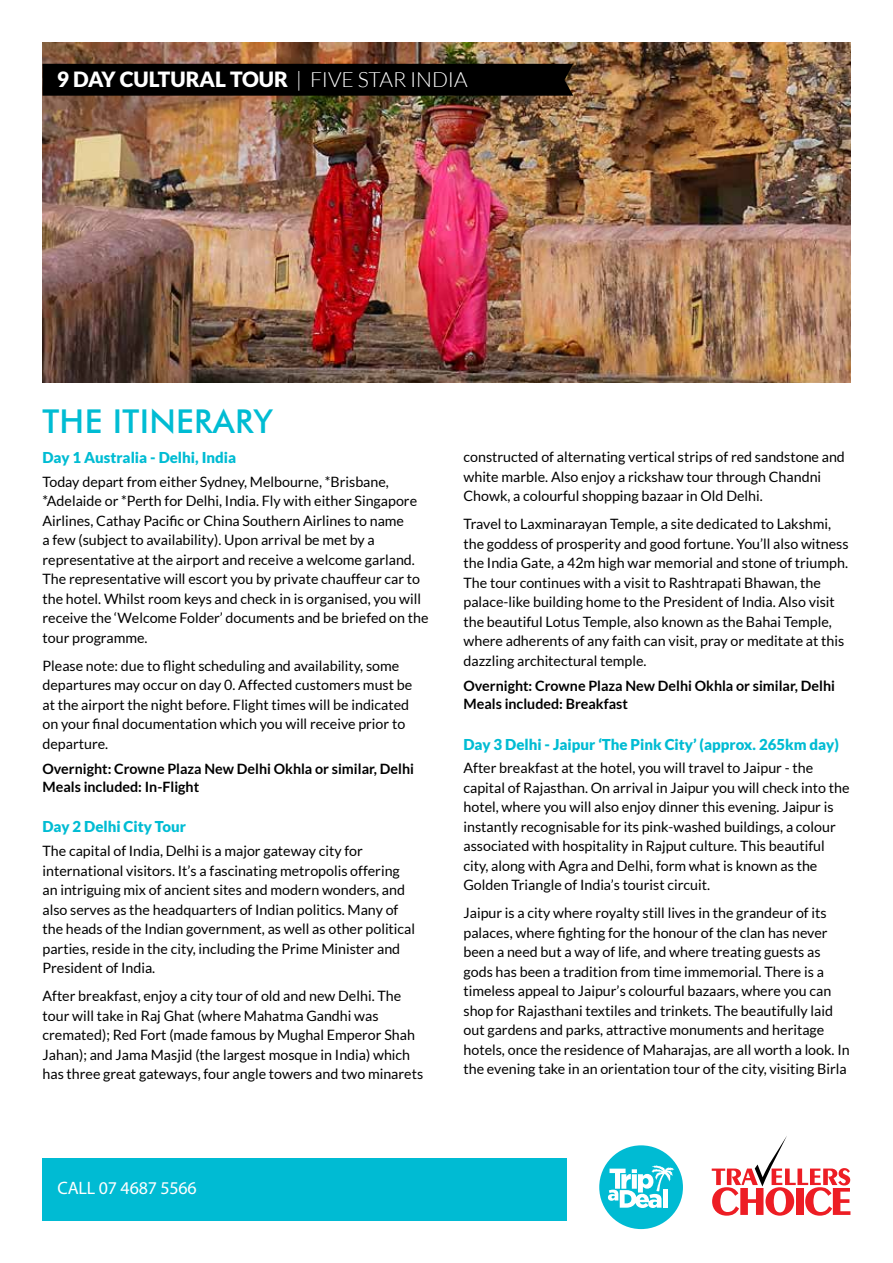
<style>
.page{position:relative;width:893px;height:1263px;background:#fff}
.page>*{position:absolute;margin:0;border:0;box-sizing:border-box;transform-origin:0 0}
.t1{font:500 33px "Futura BT";letter-spacing:.01em;color:#00bcd3}
.t2{font:900 21px "Lato";color:#fff}
.t3{font:18px "Myriad Pro";letter-spacing:-.01em;color:#fff}
.t4{font:900 15px "Lato";color:#00bcd3}
.t5{font:14.25px/19.5px "Lato";color:#000}
.t6{font:700 14.25px/17.2px "Lato";color:#000}
.s1{font-weight:300}
</style>
<div class="page">
<svg style="left:712px;top:1136px;width:138px;height:80px"></svg>
<div style="left:43px;top:1158px;width:524px;height:62px;background:#00bbd3"></div>
<div style="left:599px;top:1145px;width:84px;height:84px;background:#00bbd3;border-radius:50%"></div>
<svg style="left:608px;top:1165px;width:66px;height:43px"></svg>
<img style="left:43px;top:43px;width:807px;height:340px">
<div style="left:43px;top:64px;width:530px;height:32px;background:#000"></div>
<h2 class="t2" style="left:57px;top:67px;width:412px">9 DAY CULTURAL TOUR <span class="s1">| FIVE STAR INDIA</span></h2>
<h1 class="t1" style="left:43px;top:402px;width:232px">THE ITINERARY</h1>
<p class="t4" style="left:43px;top:449px;width:195px">Day 1 Australia - Delhi, India</p>
<p class="t5" style="left:43px;top:472px;width:388px">Today depart from either Sydney, Melbourne, *Brisbane, *Adelaide or *Perth for Delhi, India. Fly with either Singapore Airlines, Cathay Pacific or China Southern Airlines to name<br>a few (subject to availability). Upon arrival be met by a representative at the airport and receive a welcome garland.<br>The representative will escort you by private chauffeur car to the hotel. Whilst room keys and check in is organised, you will receive the ‘Welcome Folder’ documents and be briefed on the tour programme.</p>
<p class="t5" style="left:43px;top:655px;width:371px">Please note: due to flight scheduling and availability, some departures may occur on day 0. Affected customers must be at the airport the night before. Flight times will be indicated on your final documentation which you will receive prior to departure.</p>
<p class="t6" style="left:43px;top:760px;width:373px">Overnight: Crowne Plaza New Delhi Okhla or similar, Delhi<br>Meals included: In-Flight</p>
<p class="t4" style="left:43px;top:818px;width:145px">Day 2 Delhi City Tour</p>
<p class="t5" style="left:43px;top:841px;width:374px">The capital of India, Delhi is a major gateway city for international visitors. It’s a fascinating metropolis offering an intriguing mix of ancient sites and modern wonders, and also serves as the headquarters of Indian politics. Many of the heads of the Indian government, as well as other political parties, reside in the city, including the Prime Minister and President of India.</p>
<p class="t5" style="left:43px;top:986px;width:382px">After breakfast, enjoy a city tour of old and new Delhi. The tour will take in Raj Ghat (where Mahatma Gandhi was cremated); Red Fort (made famous by Mughal Emperor Shah Jahan); and Jama Masjid (the largest mosque in India) which has three great gateways, four angle towers and two minarets</p>
<p class="t5" style="left:463px;top:447px;width:383px">constructed of alternating vertical strips of red sandstone and white marble. Also enjoy a rickshaw tour through Chandni<br>Chowk, a colourful shopping bazaar in Old Delhi.</p>
<p class="t5" style="left:463px;top:514px;width:387px">Travel to Laxminarayan Temple, a site dedicated to Lakshmi, the goddess of prosperity and good fortune. You’ll also witness the India Gate, a 42m high war memorial and stone of triumph.<br>The tour continues with a visit to Rashtrapati Bhawan, the palace-like building home to the President of India. Also visit the beautiful Lotus Temple, also known as the Bahai Temple, where adherents of any faith can visit, pray or meditate at this dazzling architectural temple.</p>
<p class="t6" style="left:463px;top:677px;width:373px">Overnight: Crowne Plaza New Delhi Okhla or similar, Delhi<br>Meals included: Breakfast</p>
<p class="t4" style="left:463px;top:735px;width:377px">Day 3 Delhi - Jaipur ‘The Pink City’ (approx. 265km day)</p>
<p class="t5" style="left:463px;top:758px;width:388px">After breakfast at the hotel, you will travel to Jaipur - the capital of Rajasthan. On arrival in Jaipur you will check into the hotel, where you will also enjoy dinner this evening. Jaipur is instantly recognisable for its pink-washed buildings, a colour associated with hospitality in Rajput culture. This beautiful city, along with Agra and Delhi, form what is known as the Golden Triangle of India’s tourist circuit.</p>
<p class="t5" style="left:463px;top:903px;width:388px">Jaipur is a city where royalty still lives in the grandeur of its palaces, where fighting for the honour of the clan has never been a need but a way of life, and where treating guests as gods has been a tradition from time immemorial. There is a timeless appeal to Jaipur’s colourful bazaars, where you can shop for Rajasthani textiles and trinkets. The beautifully laid out gardens and parks, attractive monuments and heritage hotels, once the residence of Maharajas, are all worth a look. In the evening take in an orientation tour of the city, visiting Birla</p>
<p class="t3" style="left:58px;top:1176px;width:141px">CALL 07 4687 5566</p>
</div>
